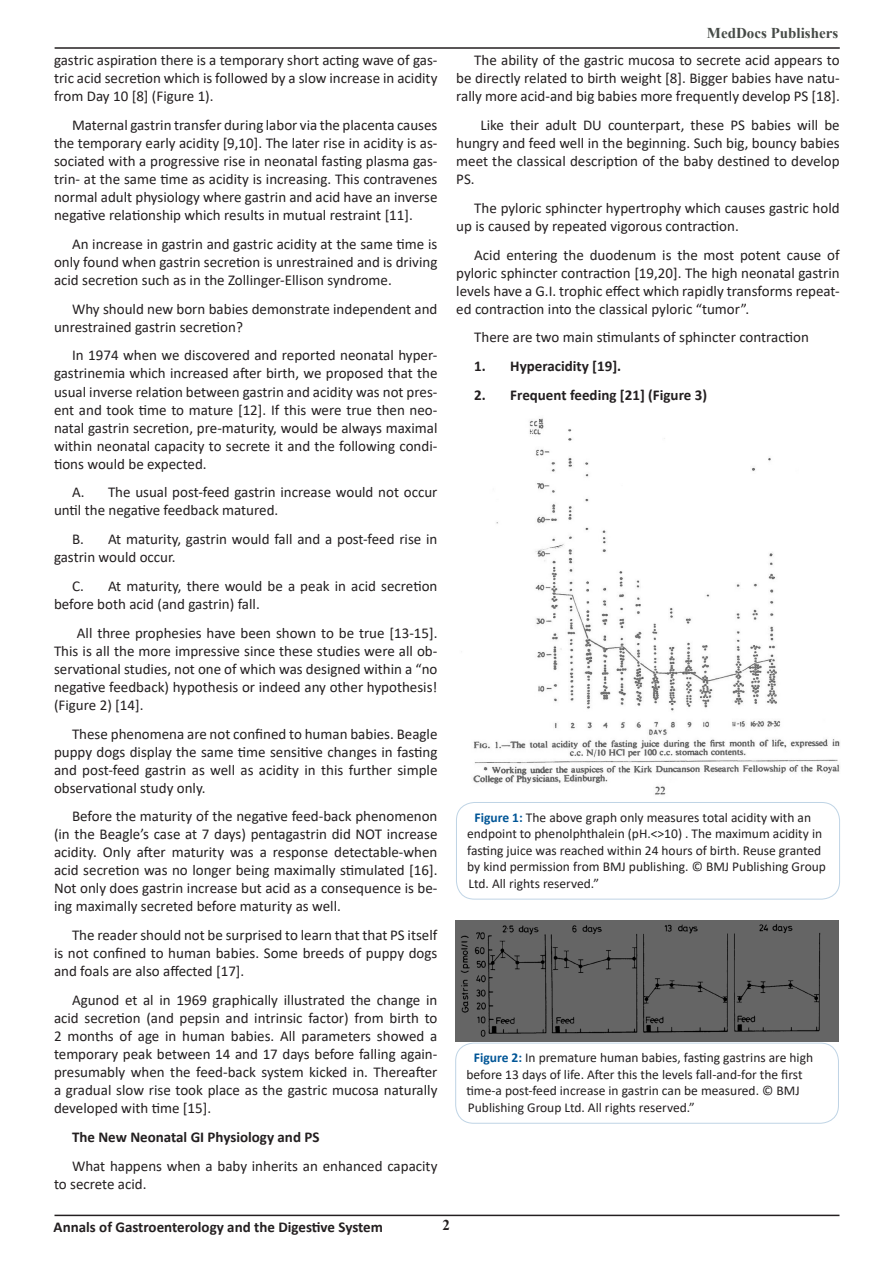
<style>
.page{position:relative;width:893px;height:1263px;background:#fff}
.page>*{position:absolute;margin:0;border:0;box-sizing:border-box;transform-origin:0 0}
.List_Paragraph{font:15px/18px "Calibri";color:#231f20;text-align:justify}
.List_Paragraph-2{font:700 15px "Calibri";color:#231f20}
.t1{font:700 15px "Times New Roman";color:#464b47}
.t2{font:700 15px "Times New Roman";color:#231f20}
.t3{font:13.5px/16.5px "Calibri";color:#231f20}
.s1{font-weight:700;color:#005596}
</style>
<div class="page">
<hr style="left:55px;top:47px;width:785px;height:2px;background:#231f20">
<hr style="left:54px;top:1214px;width:785px;height:2px;background:#231f20">
<img style="left:473px;top:418px;width:367px;height:377px">
<div style="left:456px;top:802px;width:384px;height:97px;border:1px solid #bfd4e5;border-radius:18px"></div>
<img style="left:455px;top:920px;width:384px;height:121px">
<div style="left:455px;top:1043px;width:384px;height:80px;border:1px solid #bfd4e5;border-radius:18px"></div>
<p class="List_Paragraph" style="left:54px;top:51px;width:385px">gastric aspiration there is a temporary short acting wave of gas&shy;tric acid secretion which is followed by a slow increase in acidity from Day 10 [8] (Figure 1).</p>
<p class="List_Paragraph" style="left:54px;top:116px;width:385px;text-indent:18px">Maternal gastrin transfer during labor via the placenta causes the temporary early acidity [9,10]. The later rise in acidity is as&shy;sociated with a progressive rise in neonatal fasting plasma gas&shy;trin- at the same time as acidity is increasing. This contravenes normal adult physiology where gastrin and acid have an inverse negative relationship which results in mutual restraint [11].</p>
<p class="List_Paragraph" style="left:54px;top:234px;width:385px;text-indent:18px">An increase in gastrin and gastric acidity at the same time is only found when gastrin secretion is unrestrained and is driving acid secretion such as in the Zollinger-Ellison syndrome.</p>
<p class="List_Paragraph" style="left:54px;top:299px;width:385px;text-indent:18px">Why should new born babies demonstrate independent and unrestrained gastrin secretion?</p>
<p class="List_Paragraph" style="left:54px;top:346px;width:385px;text-indent:18px">In 1974 when we discovered and reported neonatal hyper&shy;gastrinemia which increased after birth, we proposed that the usual inverse relation between gastrin and acidity was not pres&shy;ent and took time to mature [12]. If this were true then neo&shy;natal gastrin secretion, pre-maturity, would be always maximal within neonatal capacity to secrete it and the following condi&shy;tions would be expected.</p>
<p class="List_Paragraph" style="left:54px;top:483px;width:385px;text-indent:18px">A. The usual post-feed gastrin increase would not occur until the negative feedback matured.</p>
<p class="List_Paragraph" style="left:54px;top:530px;width:385px;text-indent:18px">B. At maturity, gastrin would fall and a post-feed rise in gastrin would occur.</p>
<p class="List_Paragraph" style="left:54px;top:576px;width:385px;text-indent:18px">C. At maturity, there would be a peak in acid secretion before both acid (and gastrin) fall.</p>
<p class="List_Paragraph" style="left:54px;top:623px;width:385px;text-indent:23px">All three prophesies have been shown to be true [13-15].<br>This is all the more impressive since these studies were all ob&shy;servational studies, not one of which was designed within a “no negative feedback) hypothesis or indeed any other hypothesis! (Figure 2) [14].</p>
<p class="List_Paragraph" style="left:54px;top:724px;width:385px;text-indent:18px">These phenomena are not confined to human babies. Beagle puppy dogs display the same time sensitive changes in fasting and post-feed gastrin as well as acidity in this further simple observational study only.</p>
<p class="List_Paragraph" style="left:54px;top:807px;width:385px;text-indent:18px">Before the maturity of the negative feed-back phenomenon (in the Beagle’s case at 7 days) pentagastrin did NOT increase acidity. Only after maturity was a response detectable-when acid secretion was no longer being maximally stimulated [16].<br>Not only does gastrin increase but acid as a consequence is be&shy;ing maximally secreted before maturity as well.</p>
<p class="List_Paragraph" style="left:54px;top:926px;width:385px;text-indent:18px">The reader should not be surprised to learn that that PS itself is not confined to human babies. Some breeds of puppy dogs and foals are also affected [17].</p>
<p class="List_Paragraph" style="left:54px;top:990px;width:385px;text-indent:18px">Agunod et al in 1969 graphically illustrated the change in acid secretion (and pepsin and intrinsic factor) from birth to 2 months of age in human babies. All parameters showed a temporary peak between 14 and 17 days before falling again&shy;presumably when the feed-back system kicked in. Thereafter a gradual slow rise took place as the gastric mucosa naturally developed with time [15].</p>
<p class="List_Paragraph-2" style="left:72px;top:1126px;width:249px">The New Neonatal GI Physiology and PS</p>
<p class="List_Paragraph" style="left:54px;top:1156px;width:385px;text-indent:18px">What happens when a baby inherits an enhanced capacity to secrete acid.</p>
<p class="t1" style="left:707px;top:22px;width:133px">MedDocs Publishers</p>
<p class="List_Paragraph" style="left:456px;top:51px;width:385px;text-indent:18px">The ability of the gastric mucosa to secrete acid appears to be directly related to birth weight [8]. Bigger babies have natu&shy;rally more acid-and big babies more frequently develop PS [18].</p>
<p class="List_Paragraph" style="left:456px;top:116px;width:385px;text-indent:24px">Like their adult DU counterpart, these PS babies will be hungry and feed well in the beginning. Such big, bouncy babies meet the classical description of the baby destined to develop PS.</p>
<p class="List_Paragraph" style="left:456px;top:198px;width:385px;text-indent:18px">The pyloric sphincter hypertrophy which causes gastric hold up is caused by repeated vigorous contraction.</p>
<p class="List_Paragraph" style="left:456px;top:245px;width:385px;text-indent:18px">Acid entering the duodenum is the most potent cause of pyloric sphincter contraction [19,20]. The high neonatal gastrin levels have a G.I. trophic effect which rapidly transforms repeat&shy;ed contraction into the classical pyloric “tumor”.</p>
<p class="List_Paragraph" style="left:474px;top:328px;width:336px">There are two main stimulants of sphincter contraction</p>
<p class="List_Paragraph-2" style="left:474px;top:356px;width:148px">1. Hyperacidity [19].</p>
<p class="List_Paragraph-2" style="left:474px;top:384px;width:234px">2. Frequent feeding [21] (Figure 3)</p>
<p class="t3" style="left:467px;top:809px;width:360px;text-indent:8px"><span class="s1">Figure 1:</span> The above graph only measures total acidity with an endpoint to phenolphthalein (pH.&lt;&gt;10) . The maximum acidity in fasting juice was reached within 24 hours of birth. Reuse granted by kind permission from BMJ publishing. © BMJ Publishing Group Ltd. All rights reserved.”</p>
<p class="t3" style="left:466px;top:1049px;width:348px;text-indent:8px"><span class="s1">Figure 2:</span> In premature human babies, fasting gastrins are high before 13 days of life. After this the levels fall-and-for the first time-a post-feed increase in gastrin can be measured. © BMJ Publishing Group Ltd. All rights reserved.”</p>
<p class="List_Paragraph-2" style="left:54px;top:1217px;width:331px">Annals of Gastroenterology and the Digestive System</p>
<p class="t2" style="left:442px;top:1214px;width:9px">2</p>
</div>
